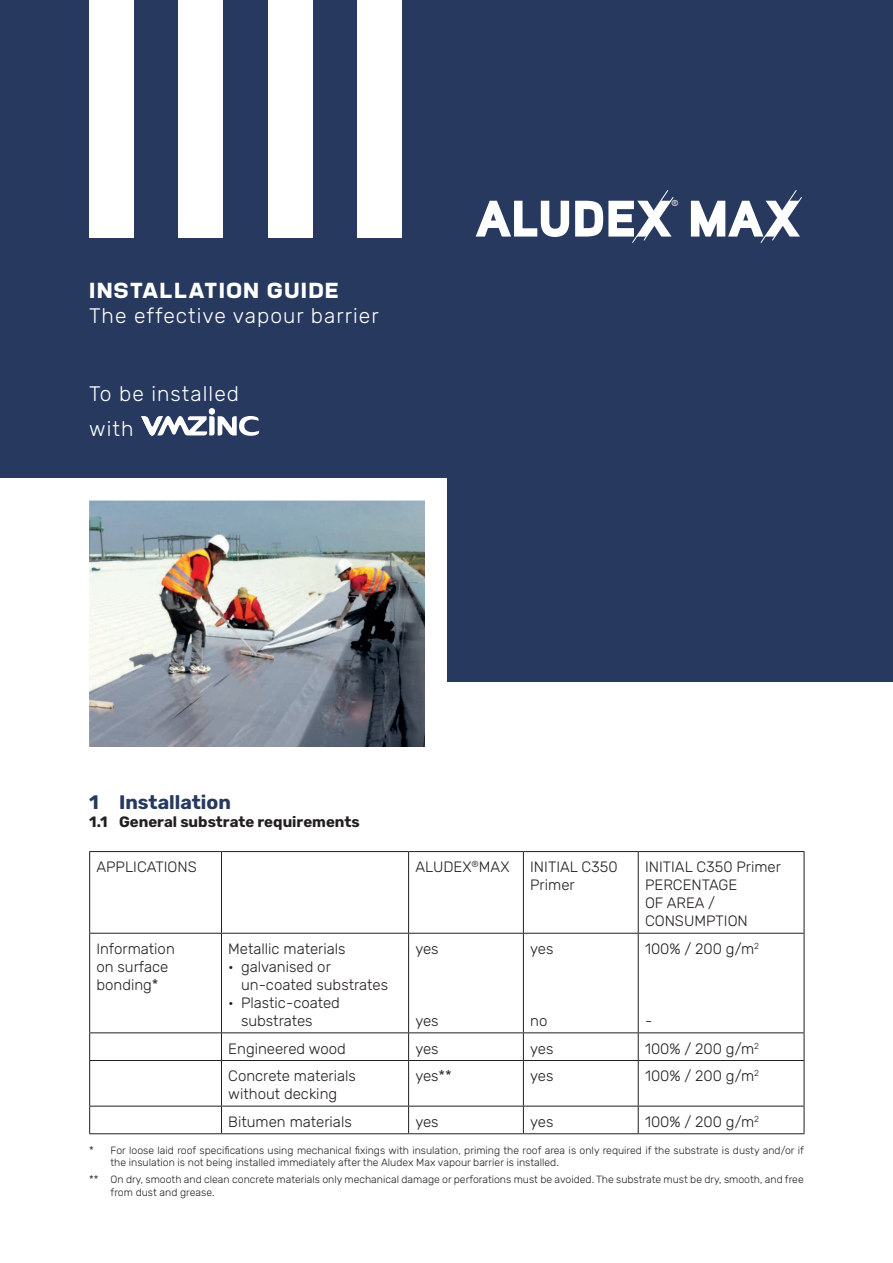
<style>
.page{position:relative;width:893px;height:1263px;background:#fff}
.page>*{position:absolute;margin:0;border:0;box-sizing:border-box;transform-origin:0 0}
.t1{font:900 51.3px "Aaux Next";letter-spacing:-.01em;color:#fff}
.t2{font:700 21.75px "Manual";letter-spacing:.045em;color:#fff}
.t3{font:300 21px/34.5px "Rubik";letter-spacing:.05em;color:#fff}
.t4{font:700 19.5px "Rubik";color:#27395f}
.t5{font:300 15px/18px "Rubik";color:#231f20}
.t6{font:700 15px "Rubik";color:#231f20}
.t7{font:300 10.5px/12.6px "Rubik";color:#231f20}
.t8{font:600 8.7px "Aaux Next";color:#fff}
</style>
<div class="page">
<div style="left:0;top:0;width:893px;height:736px;background:#27395f"></div>
<div style="left:446px;top:682px;width:447px;height:581px;background:#fff"></div>
<div style="left:0;top:478px;width:446px;height:785px;background:#fff"></div>
<div style="left:89px;top:0;width:45px;height:238px;background:#fff"></div>
<div style="left:179px;top:0;width:44px;height:238px;background:#fff"></div>
<div style="left:268px;top:0;width:45px;height:238px;background:#fff"></div>
<div style="left:357px;top:0;width:45px;height:238px;background:#fff"></div>
<svg style="left:632px;top:190px;width:42px;height:53px"></svg>
<svg style="left:760px;top:190px;width:42px;height:53px"></svg>
<hr style="left:89px;top:851px;width:132px;height:1px;background:#231f20">
<hr style="left:89px;top:852px;width:1px;height:81px;background:#231f20">
<hr style="left:221px;top:851px;width:188px;height:1px;background:#231f20">
<hr style="left:221px;top:852px;width:1px;height:81px;background:#231f20">
<hr style="left:409px;top:851px;width:114px;height:1px;background:#231f20">
<hr style="left:408px;top:852px;width:1px;height:81px;background:#231f20">
<hr style="left:523px;top:851px;width:115px;height:1px;background:#231f20">
<hr style="left:523px;top:852px;width:1px;height:81px;background:#231f20">
<hr style="left:638px;top:851px;width:166px;height:1px;background:#231f20">
<hr style="left:638px;top:852px;width:1px;height:81px;background:#231f20">
<hr style="left:804px;top:852px;width:1px;height:81px;background:#231f20">
<hr style="left:89px;top:933px;width:132px;height:1px;background:#231f20">
<hr style="left:89px;top:933px;width:1px;height:99px;background:#231f20">
<hr style="left:221px;top:933px;width:188px;height:1px;background:#231f20">
<hr style="left:221px;top:933px;width:1px;height:99px;background:#231f20">
<hr style="left:409px;top:933px;width:114px;height:1px;background:#231f20">
<hr style="left:408px;top:933px;width:1px;height:99px;background:#231f20">
<hr style="left:523px;top:933px;width:115px;height:1px;background:#231f20">
<hr style="left:523px;top:933px;width:1px;height:99px;background:#231f20">
<hr style="left:638px;top:933px;width:166px;height:1px;background:#231f20">
<hr style="left:638px;top:933px;width:1px;height:99px;background:#231f20">
<hr style="left:804px;top:933px;width:1px;height:99px;background:#231f20">
<hr style="left:89px;top:1032px;width:132px;height:1px;background:#231f20">
<svg style="left:89px;top:1033px;width:1px;height:27px"></svg>
<hr style="left:221px;top:1032px;width:188px;height:1px;background:#231f20">
<svg style="left:221px;top:1033px;width:1px;height:27px"></svg>
<hr style="left:409px;top:1032px;width:114px;height:1px;background:#231f20">
<svg style="left:408px;top:1033px;width:1px;height:27px"></svg>
<hr style="left:523px;top:1032px;width:115px;height:1px;background:#231f20">
<svg style="left:523px;top:1033px;width:1px;height:27px"></svg>
<hr style="left:638px;top:1032px;width:166px;height:1px;background:#231f20">
<svg style="left:638px;top:1033px;width:1px;height:27px"></svg>
<svg style="left:804px;top:1033px;width:1px;height:27px"></svg>
<hr style="left:89px;top:1060px;width:132px;height:1px;background:#231f20">
<hr style="left:89px;top:1061px;width:1px;height:45px;background:#231f20">
<hr style="left:221px;top:1060px;width:188px;height:1px;background:#231f20">
<hr style="left:221px;top:1061px;width:1px;height:45px;background:#231f20">
<hr style="left:409px;top:1060px;width:114px;height:1px;background:#231f20">
<hr style="left:408px;top:1061px;width:1px;height:45px;background:#231f20">
<hr style="left:523px;top:1060px;width:115px;height:1px;background:#231f20">
<hr style="left:523px;top:1061px;width:1px;height:45px;background:#231f20">
<hr style="left:638px;top:1060px;width:166px;height:1px;background:#231f20">
<hr style="left:638px;top:1061px;width:1px;height:45px;background:#231f20">
<hr style="left:804px;top:1061px;width:1px;height:45px;background:#231f20">
<hr style="left:89px;top:1106px;width:132px;height:1px;background:#231f20">
<svg style="left:89px;top:1106px;width:1px;height:27px"></svg>
<hr style="left:221px;top:1106px;width:188px;height:1px;background:#231f20">
<svg style="left:221px;top:1106px;width:1px;height:27px"></svg>
<hr style="left:409px;top:1106px;width:114px;height:1px;background:#231f20">
<svg style="left:408px;top:1106px;width:1px;height:27px"></svg>
<hr style="left:523px;top:1106px;width:115px;height:1px;background:#231f20">
<svg style="left:523px;top:1106px;width:1px;height:27px"></svg>
<hr style="left:638px;top:1106px;width:166px;height:1px;background:#231f20">
<svg style="left:638px;top:1106px;width:1px;height:27px"></svg>
<svg style="left:804px;top:1106px;width:1px;height:27px"></svg>
<hr style="left:89px;top:1133px;width:132px;height:1px;background:#231f20">
<hr style="left:221px;top:1133px;width:188px;height:1px;background:#231f20">
<hr style="left:409px;top:1133px;width:114px;height:1px;background:#231f20">
<hr style="left:523px;top:1133px;width:115px;height:1px;background:#231f20">
<hr style="left:638px;top:1133px;width:166px;height:1px;background:#231f20">
<img style="left:89px;top:501px;width:335px;height:245px">
<svg style="left:141px;top:408px;width:118px;height:28px"></svg>
<h2 class="t2" style="left:89px;top:277px;width:251px">INSTALLATION GUIDE</h2>
<h3 class="t3" style="left:89px;top:299px;width:291px">The effective vapour barrier</h3>
<h3 class="t3" style="left:89px;top:377px;width:151px">To be installed with</h3>
<p class="t8" style="left:671px;top:197px;width:8px">®</p>
<h1 class="t1" style="left:476px;top:181px;width:326px">ALUDEX MAX</h1>
<h3 class="t4" style="left:89px;top:791px;width:143px">1 Installation</h3>
<h3 class="t6" style="left:89px;top:814px;width:272px">1.1 General substrate requirements</h3>
<h3 class="t5" style="left:96px;top:858px;width:102px">APPLICATIONS</h3>
<h3 class="t5" style="left:415px;top:858px;width:96px">ALUDEX<sup>®</sup>MAX</h3>
<h3 class="t5" style="left:530px;top:858px;width:89px">INITIAL C350<br>Primer</h3>
<h3 class="t5" style="left:645px;top:858px;width:138px">INITIAL C350 Primer<br>PERCENTAGE<br>OF AREA /<br>CONSUMPTION</h3>
<h3 class="t5" style="left:96px;top:940px;width:80px">Information on surface bonding*</h3>
<h3 class="t5" style="left:228px;top:940px;width:119px">Metallic materials</h3>
<h3 class="t5" style="left:645px;top:940px;width:116px">100% / 200 g/m<sup>2</sup></h3>
<h3 class="t5" style="left:415px;top:940px;width:25px">yes</h3>
<h3 class="t5" style="left:530px;top:940px;width:25px">yes</h3>
<h3 class="t5" style="left:241px;top:958px;width:149px;text-indent:-13px">• galvanised or un-coated substrates</h3>
<h3 class="t5" style="left:241px;top:994px;width:100px;text-indent:-13px">• Plastic-coated substrates</h3>
<h3 class="t5" style="left:415px;top:1012px;width:25px">yes</h3>
<h3 class="t5" style="left:530px;top:1012px;width:19px">no</h3>
<h3 class="t5" style="left:645px;top:1012px;width:9px">-</h3>
<h3 class="t5" style="left:228px;top:1040px;width:119px">Engineered wood</h3>
<h3 class="t5" style="left:415px;top:1040px;width:25px">yes</h3>
<h3 class="t5" style="left:530px;top:1040px;width:25px">yes</h3>
<h3 class="t5" style="left:645px;top:1040px;width:116px">100% / 200 g/m<sup>2</sup></h3>
<h3 class="t5" style="left:228px;top:1067px;width:129px">Concrete materials without decking</h3>
<h3 class="t5" style="left:415px;top:1067px;width:38px">yes**</h3>
<h3 class="t5" style="left:530px;top:1067px;width:25px">yes</h3>
<h3 class="t5" style="left:645px;top:1067px;width:116px">100% / 200 g/m<sup>2</sup></h3>
<h3 class="t5" style="left:228px;top:1113px;width:125px">Bitumen materials</h3>
<h3 class="t5" style="left:415px;top:1113px;width:25px">yes</h3>
<h3 class="t5" style="left:530px;top:1113px;width:25px">yes</h3>
<h3 class="t5" style="left:645px;top:1113px;width:116px">100% / 200 g/m<sup>2</sup></h3>
<p class="t7" style="left:111px;top:1144px;width:695px;text-indent:-21px">* For loose laid roof specifications using mechanical fixings with insulation, priming the roof area is only required if the substrate is dusty and/or if the insulation is not being installed immediately after the Aludex Max vapour barrier is installed.</p>
<p class="t7" style="left:111px;top:1173px;width:695px;text-indent:-21px">** On dry, smooth and clean concrete materials only mechanical damage or perforations must be avoided. The substrate must be dry, smooth, and free from dust and grease.</p>
</div>
